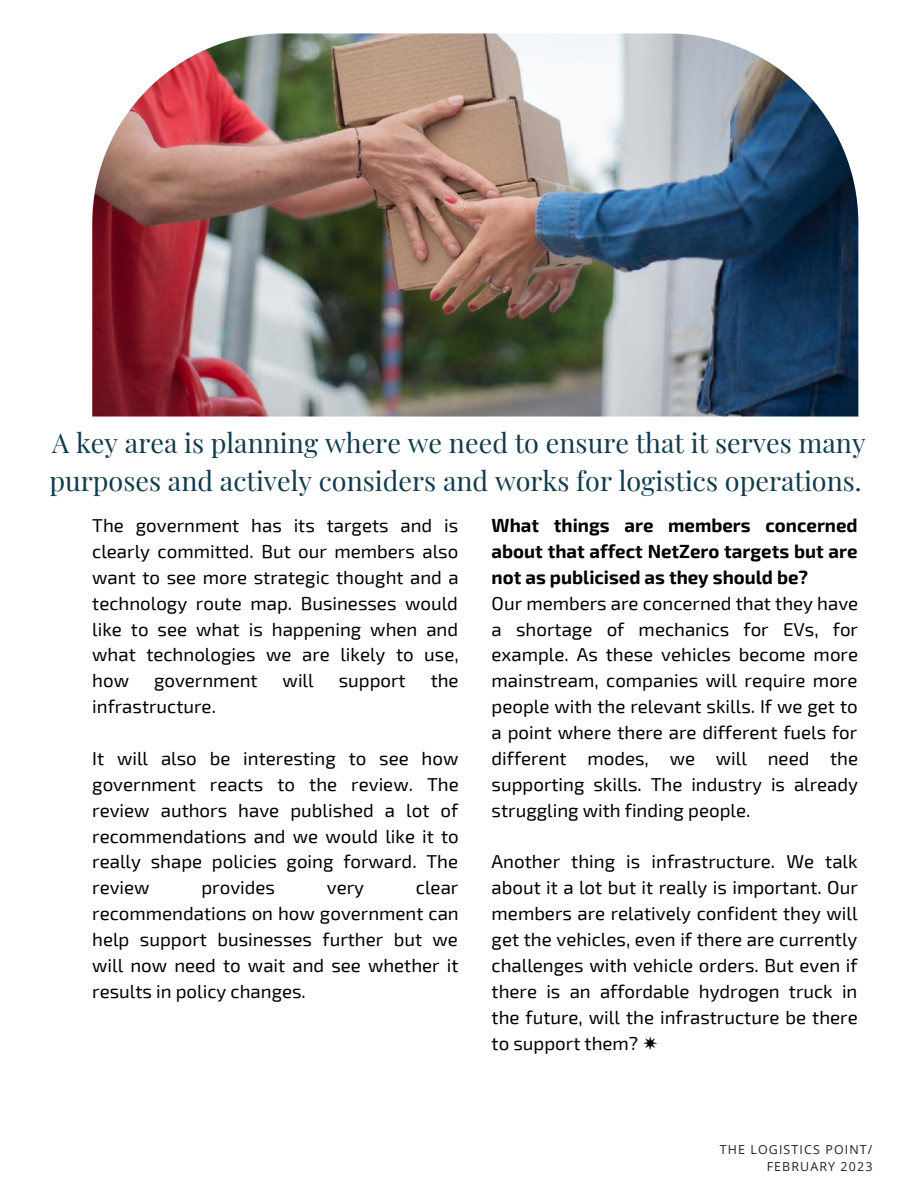
<style>
.page{position:relative;width:918px;height:1188px;background:#fff}
.page>*{position:absolute;margin:0;border:0;box-sizing:border-box;transform-origin:0 0}
.t1{font:27px/37.2px "Playfair Display";color:#123c4d}
.t2{font:18.75px/25.8px "Exo 2";color:#000;text-align:justify}
.t3{font:700 18.75px/25.8px "Exo 2";color:#000;text-align:justify}
.t4{font:12.45px/16.8px "Open Sans";letter-spacing:.09em;color:#222;text-align:right}
.s1{font-family:"DejaVu Sans"}
</style>
<div class="page">
<img style="left:92px;top:33px;width:766px;height:384px">
<h1 class="t1" style="left:50px;top:424px;width:818px">A key area is planning where we need to ensure that it serves many purposes and actively considers and works for logistics operations.</h1>
<p class="t2" style="left:92px;top:512px;width:368px">The government has its targets and is clearly committed. But our members also want to see more strategic thought and a technology route map. Businesses would like to see what is happening when and what technologies we are likely to use, how</p>
<p class="t2" style="left:154px;top:667px;width:105px">government</p>
<p class="t2" style="left:283px;top:667px;width:33px">will</p>
<p class="t2" style="left:339px;top:667px;width:68px">support</p>
<p class="t2" style="left:431px;top:667px;width:29px">the</p>
<p class="t2" style="left:92px;top:693px;width:125px">infrastructure.</p>
<p class="t2" style="left:92px;top:745px;width:368px">It will also be interesting to see how government reacts to the review. The review authors have published a lot of recommendations and we would like it to really shape policies going forward. The review</p>
<p class="t2" style="left:92px;top:874px;width:368px;text-indent:324px">clear recommendations on how government can help support businesses further but we will now need to wait and see whether it results in policy changes.</p>
<p class="t2" style="left:201px;top:874px;width:75px">provides</p>
<p class="t2" style="left:327px;top:874px;width:39px">very</p>
<p class="t3" style="left:492px;top:512px;width:368px">What things are members concerned about that affect NetZero targets but are not as publicised as they should be?</p>
<p class="t2" style="left:492px;top:589px;width:368px">Our members are concerned that they have a shortage of mechanics for EVs, for example. As these vehicles become more mainstream, companies will require more people with the relevant skills. If we get to a point where there are different fuels for different modes, we will need the supporting skills. The industry is already struggling with finding people.</p>
<p class="t2" style="left:492px;top:848px;width:368px">Another thing is infrastructure. We talk about it a lot but it really is important. Our members are relatively confident they will get the vehicles, even if there are currently challenges with vehicle orders. But even if there is an affordable hydrogen truck in the future, will the infrastructure be there to support them? <span class="s1">✷</span></p>
<p class="t4" style="left:720px;top:1141px;width:154px">THE LOGISTICS POINT/<br>FEBRUARY 2023</p>
</div>
